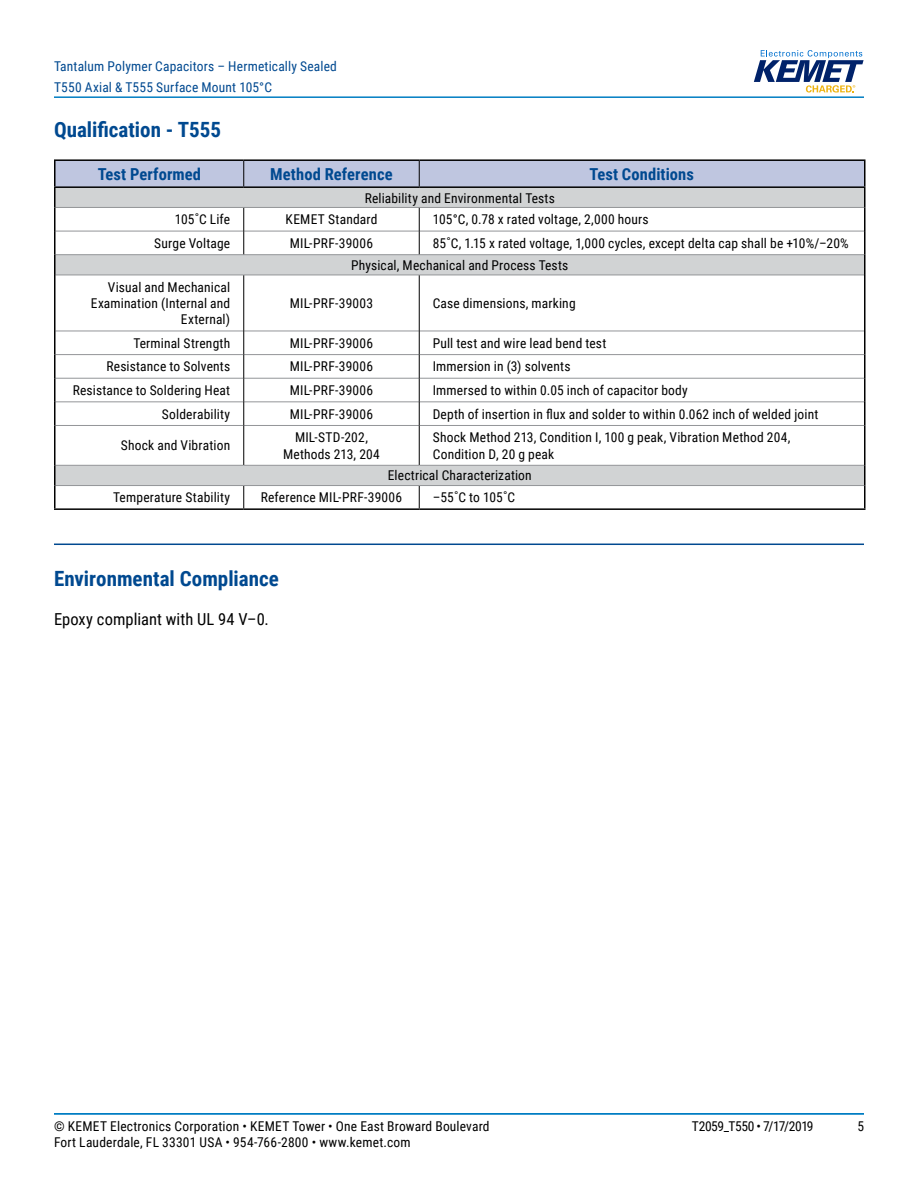
<style>
.page{position:relative;width:918px;height:1188px;background:#fff}
.page>*{position:absolute;margin:0;border:0;box-sizing:border-box;transform-origin:0 0}
.t1{font:700 21px "Roboto Condensed";color:#004990}
.t2{font:700 16.5px "Roboto Condensed";letter-spacing:.005em;color:#004990}
.t3{font:16.5px "Roboto Condensed";letter-spacing:.005em;color:#000}
.t4{font:13.5px/16.2px "Roboto Condensed";letter-spacing:.015em;color:#000}
.t5{font:13.5px/21px "Roboto Condensed";letter-spacing:.015em;color:#004990}
.t6{font:13.5px "Roboto Condensed";letter-spacing:-.025em;color:#000}
</style>
<div class="page">
<hr style="left:54px;top:1113px;width:810px;height:2px;background:#007dc3">
<hr style="left:54px;top:96px;width:810px;height:2px;background:#007dc3">
<svg style="left:754px;top:50px;width:110px;height:43px"></svg>
<svg style="left:56px;top:255px;width:808px;height:230px"></svg>
<hr style="left:56px;top:254px;width:188px;height:1px;background:#939598">
<hr style="left:244px;top:254px;width:175px;height:1px;background:#939598">
<hr style="left:419px;top:254px;width:445px;height:1px;background:#939598">
<hr style="left:56px;top:275px;width:188px;height:1px;background:#939598">
<hr style="left:244px;top:275px;width:175px;height:1px;background:#939598">
<hr style="left:419px;top:275px;width:445px;height:1px;background:#939598">
<hr style="left:56px;top:331px;width:187px;height:1px;background:#939598">
<hr style="left:244px;top:331px;width:175px;height:1px;background:#939598">
<hr style="left:420px;top:331px;width:444px;height:1px;background:#939598">
<hr style="left:56px;top:354px;width:187px;height:1px;background:#939598">
<hr style="left:244px;top:354px;width:175px;height:1px;background:#939598">
<hr style="left:420px;top:354px;width:444px;height:1px;background:#939598">
<hr style="left:56px;top:378px;width:187px;height:1px;background:#939598">
<hr style="left:244px;top:378px;width:175px;height:1px;background:#939598">
<hr style="left:420px;top:378px;width:444px;height:1px;background:#939598">
<hr style="left:56px;top:401px;width:187px;height:1px;background:#939598">
<hr style="left:244px;top:401px;width:175px;height:1px;background:#939598">
<hr style="left:420px;top:401px;width:444px;height:1px;background:#939598">
<hr style="left:56px;top:425px;width:187px;height:1px;background:#939598">
<hr style="left:244px;top:425px;width:175px;height:1px;background:#939598">
<hr style="left:420px;top:425px;width:444px;height:1px;background:#939598">
<hr style="left:56px;top:465px;width:188px;height:1px;background:#939598">
<hr style="left:244px;top:465px;width:175px;height:1px;background:#939598">
<hr style="left:419px;top:465px;width:445px;height:1px;background:#939598">
<hr style="left:56px;top:485px;width:188px;height:1px;background:#939598">
<hr style="left:244px;top:485px;width:175px;height:1px;background:#939598">
<hr style="left:419px;top:485px;width:445px;height:1px;background:#939598">
<hr style="left:243px;top:275px;width:1px;height:56px;background:#000">
<hr style="left:419px;top:275px;width:1px;height:56px;background:#000">
<svg style="left:243px;top:331px;width:1px;height:94px"></svg>
<svg style="left:419px;top:331px;width:1px;height:94px"></svg>
<hr style="left:243px;top:425px;width:1px;height:40px;background:#000">
<hr style="left:419px;top:425px;width:1px;height:40px;background:#000">
<svg style="left:243px;top:486px;width:1px;height:22px"></svg>
<svg style="left:419px;top:486px;width:1px;height:22px"></svg>
<hr style="left:54px;top:159px;width:190px;height:2px;background:#000">
<hr style="left:244px;top:159px;width:175px;height:2px;background:#000">
<hr style="left:419px;top:159px;width:447px;height:2px;background:#000">
<svg style="left:54px;top:160px;width:812px;height:94px"></svg>
<hr style="left:54px;top:207px;width:2px;height:24px;background:#000">
<hr style="left:864px;top:207px;width:2px;height:24px;background:#000">
<hr style="left:54px;top:231px;width:2px;height:24px;background:#000">
<hr style="left:864px;top:231px;width:2px;height:24px;background:#000">
<hr style="left:54px;top:255px;width:2px;height:20px;background:#000">
<hr style="left:864px;top:255px;width:2px;height:20px;background:#000">
<hr style="left:54px;top:275px;width:2px;height:56px;background:#000">
<hr style="left:864px;top:275px;width:2px;height:56px;background:#000">
<hr style="left:54px;top:331px;width:2px;height:24px;background:#000">
<hr style="left:864px;top:331px;width:2px;height:24px;background:#000">
<hr style="left:54px;top:355px;width:2px;height:23px;background:#000">
<hr style="left:864px;top:355px;width:2px;height:23px;background:#000">
<hr style="left:54px;top:378px;width:2px;height:24px;background:#000">
<hr style="left:864px;top:378px;width:2px;height:24px;background:#000">
<hr style="left:54px;top:402px;width:2px;height:23px;background:#000">
<hr style="left:864px;top:402px;width:2px;height:23px;background:#000">
<hr style="left:54px;top:425px;width:2px;height:40px;background:#000">
<hr style="left:864px;top:425px;width:2px;height:40px;background:#000">
<hr style="left:54px;top:465px;width:2px;height:21px;background:#000">
<hr style="left:864px;top:465px;width:2px;height:21px;background:#000">
<hr style="left:54px;top:486px;width:2px;height:22px;background:#000">
<hr style="left:864px;top:486px;width:2px;height:22px;background:#000">
<hr style="left:54px;top:508px;width:190px;height:2px;background:#000">
<hr style="left:244px;top:508px;width:175px;height:2px;background:#000">
<hr style="left:419px;top:508px;width:447px;height:2px;background:#000">
<hr style="left:54px;top:544px;width:810px;height:1px;background:#004990">
<p class="t5" style="left:54px;top:55px;width:284px">Tantalum Polymer Capacitors – Hermetically Sealed<br>T550 Axial &amp; T555 Surface Mount 105°C</p>
<h1 class="t1" style="left:54px;top:115px;width:168px">Qualification - T555</h1>
<p class="t2" style="left:98px;top:162px;width:105px">Test Performed</p>
<p class="t2" style="left:270px;top:162px;width:124px">Method Reference</p>
<p class="t2" style="left:590px;top:162px;width:106px">Test Conditions</p>
<p class="t4" style="left:365px;top:189px;width:192px">Reliability and Environmental Tests</p>
<p class="t4" style="left:175px;top:211px;width:57px">105˚C Life</p>
<p class="t4" style="left:286px;top:211px;width:93px">KEMET Standard</p>
<p class="t4" style="left:433px;top:211px;width:217px">105°C, 0.78 x rated voltage, 2,000 hours</p>
<p class="t4" style="left:154px;top:235px;width:78px">Surge Voltage</p>
<p class="t4" style="left:290px;top:235px;width:85px">MIL-PRF-39006</p>
<p class="t4" style="left:351px;top:232px;width:499px;line-height:21.9px;text-indent:82px">85˚C, 1.15 x rated voltage, 1,000 cycles, except delta cap shall be +10%/–20%<br>Physical, Mechanical and Process Tests</p>
<p class="t4" style="left:91px;top:278px;width:141px;text-align:right">Visual and Mechanical<br>Examination (Internal and<br>External)</p>
<p class="t4" style="left:290px;top:295px;width:85px">MIL-PRF-39003</p>
<p class="t4" style="left:433px;top:295px;width:144px">Case dimensions, marking</p>
<p class="t4" style="left:133px;top:334px;width:98px">Terminal Strength</p>
<p class="t4" style="left:290px;top:334px;width:85px">MIL-PRF-39006</p>
<p class="t4" style="left:433px;top:334px;width:175px">Pull test and wire lead bend test</p>
<p class="t4" style="left:107px;top:358px;width:125px">Resistance to Solvents</p>
<p class="t4" style="left:290px;top:358px;width:85px">MIL-PRF-39006</p>
<p class="t4" style="left:433px;top:358px;width:139px">Immersion in (3) solvents</p>
<p class="t4" style="left:73px;top:382px;width:159px">Resistance to Soldering Heat</p>
<p class="t4" style="left:290px;top:382px;width:85px">MIL-PRF-39006</p>
<p class="t4" style="left:433px;top:382px;width:257px">Immersed to within 0.05 inch of capacitor body</p>
<p class="t4" style="left:162px;top:405px;width:70px">Solderability</p>
<p class="t4" style="left:290px;top:405px;width:85px">MIL-PRF-39006</p>
<p class="t4" style="left:433px;top:405px;width:387px">Depth of insertion in flux and solder to within 0.062 inch of welded joint</p>
<p class="t4" style="left:121px;top:437px;width:111px">Shock and Vibration</p>
<p class="t4" style="left:283px;top:429px;width:98px;text-align:center">MIL-STD-202,<br>Methods 213, 204</p>
<p class="t4" style="left:433px;top:429px;width:359px">Shock Method 213, Condition I, 100 g peak, Vibration Method 204,<br>Condition D, 20 g peak</p>
<p class="t4" style="left:388px;top:467px;width:146px">Electrical Characterization</p>
<p class="t4" style="left:113px;top:489px;width:118px">Temperature Stability</p>
<p class="t4" style="left:261px;top:489px;width:143px">Reference MIL-PRF-39006</p>
<p class="t4" style="left:433px;top:489px;width:84px">–55˚C to 105˚C</p>
<h1 class="t1" style="left:54px;top:563px;width:226px">Environmental Compliance</h1>
<p class="t3" style="left:54px;top:607px;width:216px">Epoxy compliant with UL 94 V–0.</p>
<p class="t4" style="left:54px;top:1117px;width:437px">© KEMET Electronics Corporation • KEMET Tower • One East Broward Boulevard</p>
<p class="t6" style="left:692px;top:1116px;width:123px">T2059_T550 • 7/17/2019</p>
<p class="t4" style="left:857px;top:1117px;width:8px">5</p>
<p class="t4" style="left:54px;top:1133px;width:358px">Fort Lauderdale, FL 33301 USA • 954-766-2800 • www.kemet.com</p>
</div>
